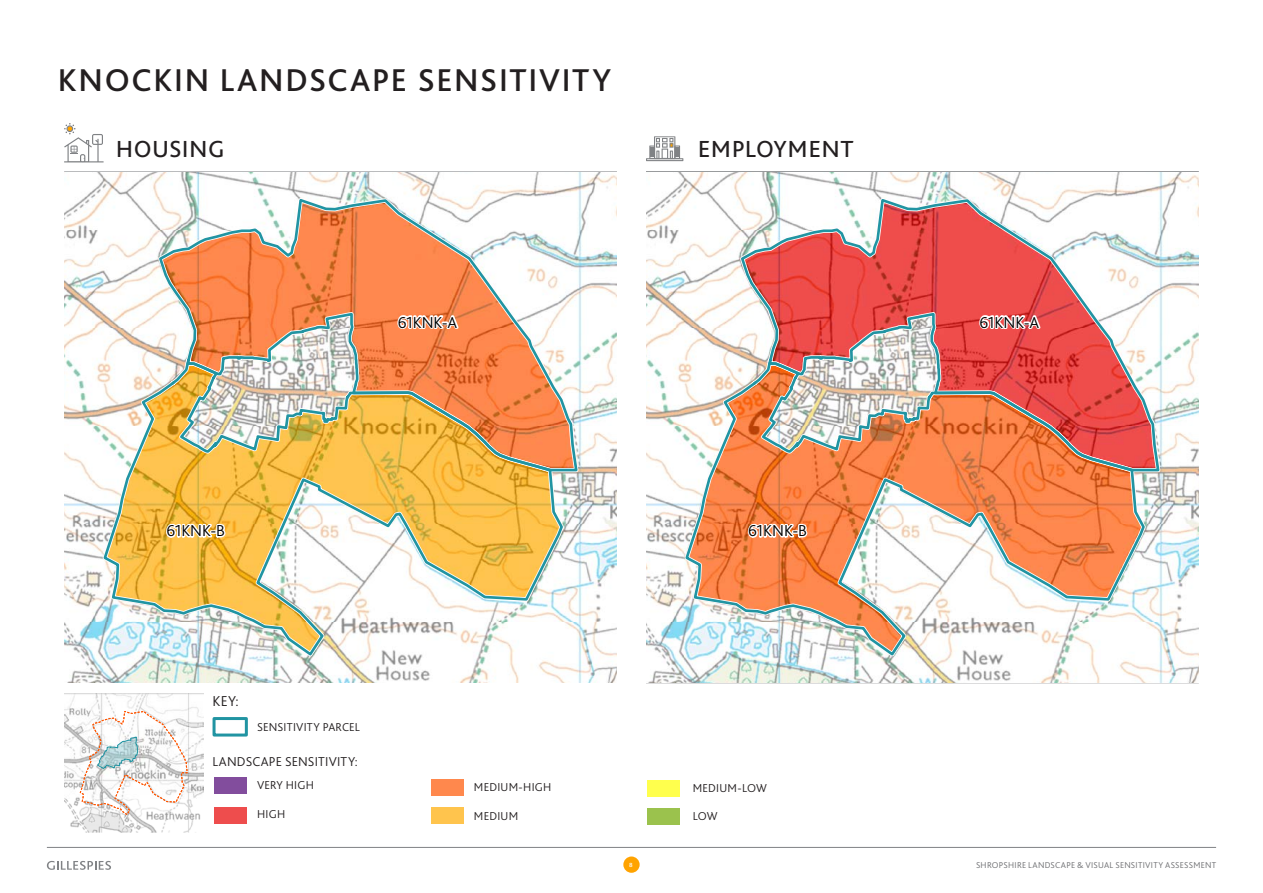
<style>
.page{position:relative;width:1263px;height:893px;background:#fff}
.page>*{position:absolute;margin:0;border:0;box-sizing:border-box;transform-origin:0 0}
.t1{font:500 33px "Bliss 2";letter-spacing:.05em;color:#231f20}
.t2{font:300 33px "Bliss 2";letter-spacing:-.005em;color:#231f20}
.t3{font:300 16.65px "Bliss 2";letter-spacing:-.005em;color:#000}
.t4{font:300 15px "Bliss 2";color:#231f20}
.t5{font:300 13.5px "Bliss 2";letter-spacing:.015em;color:#231f20}
.t6{font:300 12px "Bliss 2";letter-spacing:.02em;color:#231f20}
.t7{font:300 8.85px "Bliss 2";letter-spacing:.025em;color:#6c6d70}
.t8{font:500 6.3px "Bliss 2";color:#fff}
</style>
<div class="page">
<div style="left:623px;top:856px;width:17px;height:17px;background:#ffa300;border-radius:50%"></div>
<hr style="left:47px;top:847px;width:1169px;height:1px;background:#808285">
<svg style="left:47px;top:861px;width:64px;height:9px"></svg>
<svg style="left:64px;top:123px;width:40px;height:40px"></svg>
<hr style="left:646px;top:158px;width:37px;height:3px;background:#808285">
<svg style="left:649px;top:136px;width:31px;height:22px"></svg>
<hr style="left:64px;top:682px;width:553px;height:1px;background:#808285">
<hr style="left:646px;top:171px;width:553px;height:1px;background:#808285">
<hr style="left:646px;top:682px;width:553px;height:1px;background:#808285">
<div style="left:213px;top:717px;width:35px;height:19px;border:3px solid #2194a2"></div>
<div style="left:214px;top:777px;width:32px;height:17px;background:#824d9d"></div>
<div style="left:214px;top:807px;width:32px;height:16px;background:#ee4d4d"></div>
<div style="left:431px;top:779px;width:32px;height:16px;background:#ff884d"></div>
<div style="left:431px;top:807px;width:32px;height:16px;background:#ffc44d"></div>
<div style="left:648px;top:780px;width:32px;height:17px;background:#ffff4d"></div>
<div style="left:648px;top:808px;width:32px;height:17px;background:#9bc24d"></div>
<img style="left:64px;top:693px;width:139px;height:139px">
<svg style="left:79px;top:710px;width:109px;height:106px"></svg>
<img style="left:646px;top:172px;width:553px;height:510px">
<img style="left:64px;top:172px;width:553px;height:510px">
<h1 class="t1" style="left:58px;top:59px;width:555px">KNOCKIN LANDSCAPE SENSITIVITY</h1>
<h1 class="t2" style="left:116px;top:125px;width:111px">Housing</h1>
<h1 class="t2" style="left:697px;top:125px;width:157px">employment</h1>
<p class="t3" style="left:398px;top:312px;width:61px">61KNK-A</p>
<p class="t3" style="left:166px;top:520px;width:60px">61KNK-B</p>
<p class="t4" style="left:213px;top:692px;width:28px">KEY:</p>
<p class="t6" style="left:257px;top:719px;width:105px">SENSITIVITY PARCEL</p>
<p class="t5" style="left:213px;top:753px;width:147px">LANDSCAPE SENSITIVITY:</p>
<p class="t6" style="left:257px;top:777px;width:58px">VERY HIGH</p>
<p class="t6" style="left:257px;top:807px;width:30px">HIGH</p>
<p class="t6" style="left:474px;top:779px;width:79px">MEDIUM-HIGH</p>
<p class="t6" style="left:474px;top:808px;width:46px">MEDIUM</p>
<p class="t3" style="left:748px;top:520px;width:60px">61KNK-B</p>
<p class="t6" style="left:693px;top:781px;width:76px">MEDIUM-LOW</p>
<p class="t6" style="left:693px;top:808px;width:26px">LOW</p>
<p class="t3" style="left:979px;top:312px;width:61px">61KNK-A</p>
<p class="t8" style="left:629px;top:861px;width:5px">8</p>
<p class="t7" style="left:976px;top:859px;width:242px">SHROPSHIRE LANDSCAPE &amp; VISUAL SENSITIVITY ASSESSMENT</p>
</div>
